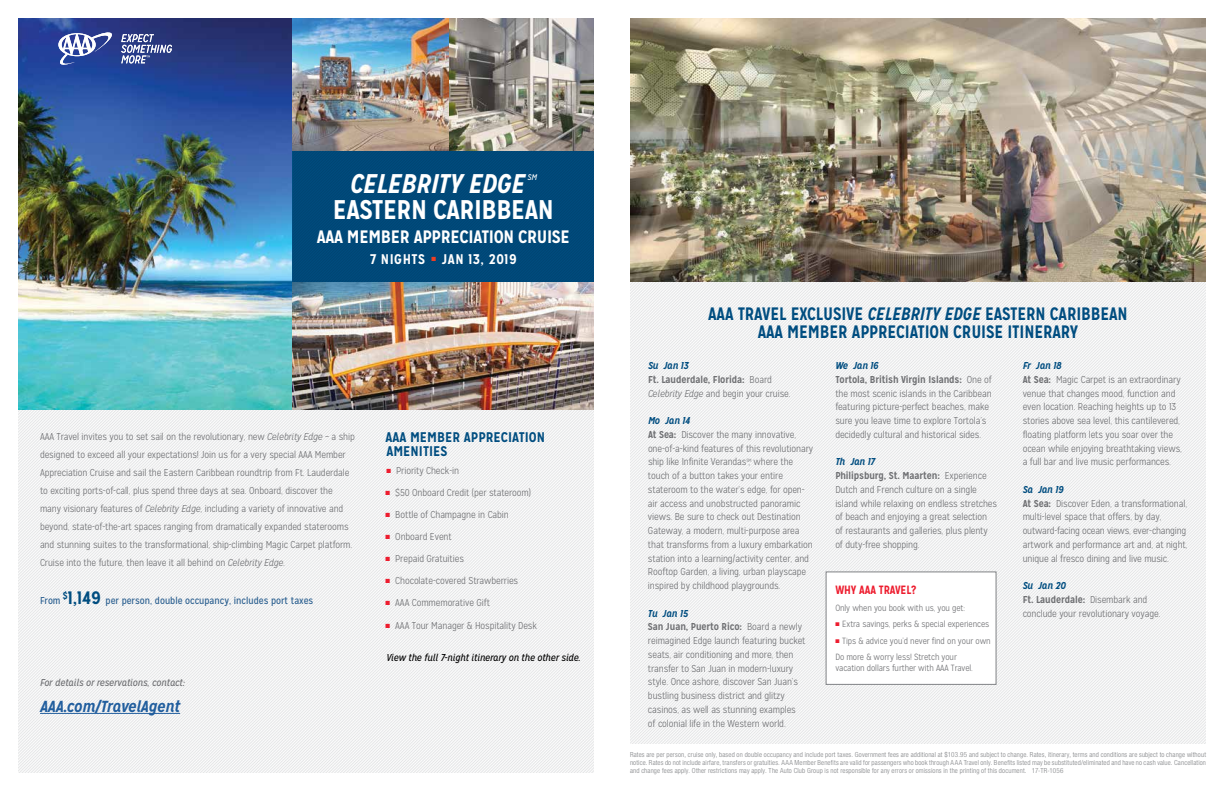
<style>
.page{position:relative;width:1224px;height:792px;background:#fff}
.page>*{position:absolute;margin:0;border:0;box-sizing:border-box;transform-origin:0 0}
.t1{font:700 27px "Mission Gothic";letter-spacing:-.02em;color:#fff}
.t2{font:italic 700 27px "Mission Gothic";letter-spacing:-.02em;color:#fff}
.t3{font:700 18px/18px "Mission Gothic";letter-spacing:-.01em;color:#004d80;text-align:center;scale:.95 1}
.t4{font:700 18px "Mission Gothic";letter-spacing:-.02em;color:#fff}
.t5{font:italic 700 16px "Mission Gothic";letter-spacing:-.01em;color:#215e9e}
.t6{font:700 14px/15px "Mission Gothic";color:#004d80}
.t7{font:700 14px "Mission Gothic";letter-spacing:.04em;color:#fff}
.t8{font:700 12px "Mission Gothic";letter-spacing:-.01em;color:#ed1c2e;scale:.95 1}
.t9{font:300 10px/13.8px "Mission Gothic";letter-spacing:-.01em;color:#6d6e71}
.t10{font:10px "Mission Gothic";color:#295e8f}
.t11{font:italic 10px "Mission Gothic";letter-spacing:-.01em;color:#000}
.t12{font:italic 10px "Mission Gothic";letter-spacing:-.01em;color:#6d6e71}
.t13{font:300 9px/16.4px "Mission Gothic";letter-spacing:-.01em;color:#6d6e71}
.t14{font:italic 8.2px "Mission Gothic";color:#fff}
.t15{font:300 condensed 7px/8px "Helvetica Neue LT Std";letter-spacing:.02em;color:#808285;text-align:justify}
.s1{font-style:italic}
.s2{font-weight:700;font-size:18px;color:#004d80}
.s3{color:#ed1c2e}
.s4{font-weight:700;font-style:italic;color:#004d80}
.s5{font-weight:700;color:#6f7073}
</style>
<div class="page">
<img style="left:630px;top:282px;width:576px;height:461px">
<img style="left:18px;top:410px;width:576px;height:363px">
<img style="left:630px;top:18px;width:576px;height:264px">
<img style="left:18px;top:18px;width:275px;height:392px">
<img style="left:292px;top:151px;width:302px;height:259px">
<img style="left:449px;top:18px;width:145px;height:133px">
<img style="left:293px;top:18px;width:156px;height:133px">
<hr style="left:40px;top:713px;width:140px;height:1px;background:#215e9e">
<div style="left:826px;top:572px;width:170px;height:112px;background:#fff"></div>
<div style="left:826px;top:572px;width:170px;height:113px;border:1px solid #808285"></div>
<div style="left:293px;top:151px;width:301px;height:131px;background:#004879"></div>
<svg style="left:58px;top:32px;width:55px;height:33px"></svg>
<svg style="left:121px;top:34px;width:51px;height:29px"></svg>
<h1 class="t2" style="left:350px;top:166px;width:177px">CELEBRITY EDGE</h1>
<p class="t14" style="left:528px;top:172px;width:11px">SM</p>
<h1 class="t1" style="left:333px;top:193px;width:222px">EASTERN CARIBBEAN</h1>
<h2 class="t4" style="left:317px;top:225px;width:255px">AAA MEMBER APPRECIATION CRUISE</h2>
<h3 class="t7" style="left:370px;top:250px;width:56px">7 NIGHTS</h3>
<h3 class="t7" style="left:431px;top:250px;width:87px"><sup>■</sup> JAN 13, 2019</h3>
<p class="t9" style="left:40px;top:427px;width:316px;line-height:18px">AAA Travel invites you to set sail on the revolutionary, new <span class="s1">Celebrity Edge</span> – a ship designed to exceed all your expectations! Join us for a very special AAA Member Appreciation Cruise and sail the Eastern Caribbean roundtrip from Ft. Lauderdale to exciting ports-of-call, plus spend three days at sea. Onboard, discover the many visionary features of <span class="s1">Celebrity Edge</span>, including a variety of innovative and beyond, state-of-the-art spaces ranging from dramatically expanded staterooms and stunning suites to the transformational, ship-climbing Magic Carpet platform.<br>Cruise into the future, then leave it all behind on <span class="s1">Celebrity Edge</span>.</p>
<p class="t10" style="left:40px;top:594px;width:275px">From <sup>$</sup><span class="s2">1,149</span> per person, double occupancy, includes port taxes</p>
<p class="t12" style="left:40px;top:677px;width:146px">For details or reservations, contact:</p>
<h3 class="t5" style="left:40px;top:696px;width:142px">AAA.com/TravelAgent</h3>
<h3 class="t6" style="left:385px;top:429px;width:161px">AAA MEMBER APPRECIATION<br>AMENITIES</h3>
<p class="t9" style="left:386px;top:464px;width:74px"><span class="s3">■</span> Priority Check-in</p>
<p class="t9" style="left:385px;top:486px;width:147px"><span class="s3">■</span> $50 Onboard Credit (per stateroom)</p>
<p class="t9" style="left:385px;top:508px;width:125px"><span class="s3">■</span> Bottle of Champagne in Cabin</p>
<p class="t9" style="left:385px;top:530px;width:68px"><span class="s3">■</span> Onboard Event</p>
<p class="t9" style="left:385px;top:552px;width:80px"><span class="s3">■</span> Prepaid Gratuities</p>
<p class="t9" style="left:385px;top:574px;width:134px"><span class="s3">■</span> Chocolate-covered Strawberries</p>
<p class="t9" style="left:385px;top:596px;width:106px"><span class="s3">■</span> AAA Commemorative Gift</p>
<p class="t9" style="left:385px;top:619px;width:153px"><span class="s3">■</span> AAA Tour Manager &amp; Hospitality Desk</p>
<p class="t11" style="left:386px;top:651px;width:196px">View the full 7-night itinerary on the other side.</p>
<h2 class="t3" style="left:708px;top:305px;width:443px">AAA TRAVEL EXCLUSIVE <span class="s1">CELEBRITY EDGE</span> EASTERN CARIBBEAN<br>AAA MEMBER APPRECIATION CRUISE ITINERARY</h2>
<p class="t9" style="left:648px;top:359px;width:144px"><span class="s4">Su Jan 13<br></span><span class="s5">Ft. Lauderdale, Florida:</span> Board<br><span class="s1">Celebrity Edge</span> and begin your cruise.</p>
<p class="t9" style="left:648px;top:414px;width:167px"><span class="s4">Mo Jan 14<br></span><span class="s5">At Sea:</span> Discover the many innovative, one-of-a-kind features of this revolutionary ship like Infinite Verandas<sup>SM</sup>, where the touch of a button takes your entire stateroom to the water’s edge, for open&shy;air access and unobstructed panoramic views. Be sure to check out Destination Gateway, a modern, multi-purpose area that transforms from a luxury embarkation station into a learning/activity center, and Rooftop Garden, a living, urban playscape inspired by childhood playgrounds.</p>
<p class="t9" style="left:648px;top:606px;width:159px"><span class="s4">Tu Jan 15<br></span><span class="s5">San Juan, Puerto Rico:</span> Board a newly reimagined Edge launch featuring bucket seats, air conditioning and more, then transfer to San Juan in modern-luxury style. Once ashore, discover San Juan’s bustling business district and glitzy casinos, as well as stunning examples of colonial life in the Western world.</p>
<p class="t9" style="left:835px;top:359px;width:158px"><span class="s4">We Jan 16<br></span><span class="s5">Tortola, British Virgin Islands:</span> One of the most scenic islands in the Caribbean featuring picture-perfect beaches, make sure you leave time to explore Tortola’s decidedly cultural and historical sides.</p>
<p class="t9" style="left:835px;top:455px;width:163px"><span class="s4">Th Jan 17<br></span><span class="s5">Philipsburg, St. Maarten:</span> Experience Dutch and French culture on a single island while relaxing on endless stretches of beach and enjoying a great selection of restaurants and galleries, plus plenty of duty-free shopping.</p>
<p class="t9" style="left:1023px;top:359px;width:161px"><span class="s4">Fr Jan 18<br></span><span class="s5">At Sea:</span> Magic Carpet is an extraordinary venue that changes mood, function and even location. Reaching heights up to 13 stories above sea level, this cantilevered, floating platform lets you soar over the ocean while enjoying breathtaking views, a full bar and live music performances.</p>
<p class="t9" style="left:1023px;top:483px;width:166px"><span class="s4">Sa Jan 19<br></span><span class="s5">At Sea:</span> Discover Eden, a transformational, multi-level space that offers, by day, outward-facing ocean views, ever-changing artwork and performance art and, at night, unique al fresco dining and live music.</p>
<p class="t9" style="left:1023px;top:579px;width:139px"><span class="s4">Su Jan 20<br></span><span class="s5">Ft. Lauderdale:</span> Disembark and conclude your revolutionary voyage.</p>
<p class="t8" style="left:835px;top:583px;width:87px">WHY AAA TRAVEL?</p>
<p class="t13" style="left:835px;top:600px;width:131px">Only when you book with us, you get:</p>
<p class="t13" style="left:835px;top:616px;width:155px"><span class="s3">■</span> Extra savings, perks &amp; special experiences</p>
<p class="t13" style="left:835px;top:632px;width:157px"><span class="s3">■</span> Tips &amp; advice you’d never find on your own<br>Do more &amp; worry less! Stretch your</p>
<p class="t13" style="left:835px;top:660px;width:139px">vacation dollars further with AAA Travel.</p>
<p class="t15" style="left:630px;top:750px;width:578px">Rates are per person, cruise only, based on double occupancy and include port taxes. Government fees are additional at $103.95 and subject to change. Rates, itinerary, terms and conditions are subject to change without notice. Rates do not include airfare, transfers or gratuities. AAA Member Benefits are valid for passengers who book through AAA Travel only. Benefits listed may be substituted/eliminated and have no cash value. Cancellation and change fees apply. Other restrictions may apply. The Auto Club Group is not responsible for any errors or omissions in the printing of this document. 17-TR-1056</p>
</div>
